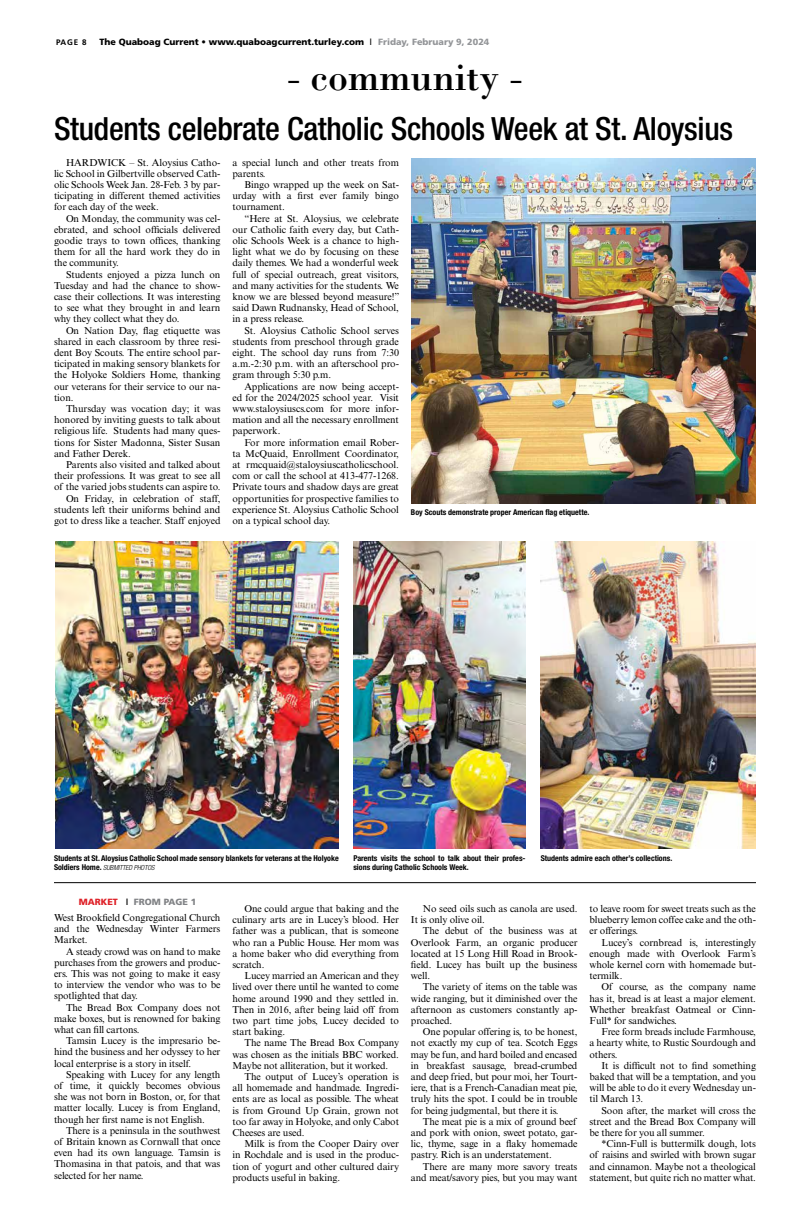
<style>
.page{position:relative;width:810px;height:1224px;background:#fff}
.page>*{position:absolute;margin:0;border:0;box-sizing:border-box;transform-origin:0 0}
.t1{font:40px "Bodoni Std";color:#000}
.t2{font:500 condensed 32px "Helvetica Neue LT Std";letter-spacing:-.01em;color:#000}
.t3{font:10px/11.2px "Times New Roman MT Std";letter-spacing:-.01em;color:#000;text-align:justify}
.t4{font:900 9px "Frutiger LT Std";color:#000}
.t5{font:900 9px "Frutiger LT Std";color:#808285}
.t6{font:700 condensed 8px/9px "Helvetica Neue LT Std";color:#000}
.t7{font:700 8px "Frutiger LT Std";color:#000}
.t8{font:italic 300 condensed 7px "Helvetica Neue LT Std";letter-spacing:-.01em;color:#000}
.s1{font-family:"Helvetica";font-weight:400}
.s2{color:#939598}
.s3{font-weight:700;font-style:normal;font-size:8px}
.s4{color:#de2027}
.s5{font-family:"Helvetica Neue LT Std";font-weight:500;font-stretch:condensed;color:#000}
</style>
<div class="page">
<img style="left:55px;top:542px;width:284px;height:307px">
<img style="left:353px;top:542px;width:173px;height:307px">
<img style="left:541px;top:542px;width:215px;height:307px">
<img style="left:412px;top:158px;width:344px;height:346px">
<hr style="left:54px;top:882px;width:702px;height:1px;background:#000">
<p class="t7" style="left:56px;top:37px;width:32px">PAGE 8</p>
<p class="t4" style="left:99px;top:36px;width:391px">The Quaboag Current • www.quaboagcurrent.turley.com <span class="s1">I</span> <span class="s2">Friday, February 9, 2024</span></p>
<h1 class="t1" style="left:287px;top:52px;width:237px">- community -</h1>
<h2 class="t2" style="left:54px;top:109px;width:681px">Students celebrate Catholic Schools Week at St. Aloysius</h2>
<p class="t3" style="left:54px;top:157px;width:168px;text-indent:12px">HARDWICK – St. Aloysius Catho&shy;lic School in Gilbertville observed Cath&shy;olic Schools Week Jan. 28-Feb. 3 by par&shy;ticipating in different themed activities for each day of the week.</p>
<p class="t3" style="left:54px;top:213px;width:168px;text-indent:12px">On Monday, the community was cel&shy;ebrated, and school officials delivered goodie trays to town offices, thanking them for all the hard work they do in the community.</p>
<p class="t3" style="left:54px;top:269px;width:168px;text-indent:12px">Students enjoyed a pizza lunch on Tuesday and had the chance to show&shy;case their collections. It was interesting to see what they brought in and learn why they collect what they do.</p>
<p class="t3" style="left:54px;top:325px;width:168px;text-indent:12px">On Nation Day, flag etiquette was shared in each classroom by three resi&shy;dent Boy Scouts. The entire school par&shy;ticipated in making sensory blankets for the Holyoke Soldiers Home, thanking our veterans for their service to our na&shy;tion.</p>
<p class="t3" style="left:54px;top:403px;width:168px;text-indent:12px">Thursday was vocation day; it was honored by inviting guests to talk about religious life. Students had many ques&shy;tions for Sister Madonna, Sister Susan and Father Derek.</p>
<p class="t3" style="left:54px;top:459px;width:168px;text-align:right">Parents also visited and talked about their professions. It was great to see all of the varied jobs students can aspire to.<br>On Friday, in celebration of staff, students left their uniforms behind and got to dress like a teacher. Staff enjoyed</p>
<p class="t3" style="left:233px;top:157px;width:168px">a special lunch and other treats from parents.</p>
<p class="t3" style="left:233px;top:179px;width:168px;text-indent:12px">Bingo wrapped up the week on Sat&shy;urday with a first ever family bingo tournament.</p>
<p class="t3" style="left:233px;top:213px;width:169px;text-indent:12px">“Here at St. Aloysius, we celebrate our Catholic faith every day, but Cath&shy;olic Schools Week is a chance to high&shy;light what we do by focusing on these daily themes. We had a wonderful week full of special outreach, great visitors, and many activities for the students. We know we are blessed beyond measure!” said Dawn Rudnansky, Head of School, in a press release.</p>
<p class="t3" style="left:233px;top:325px;width:168px;text-indent:12px">St. Aloysius Catholic School serves students from preschool through grade eight. The school day runs from 7:30 a.m.-2:30 p.m. with an afterschool pro&shy;gram through 5:30 p.m.</p>
<p class="t3" style="left:233px;top:381px;width:168px;text-indent:12px">Applications are now being accept&shy;ed for the 2024/2025 school year. Visit www.staloysiuscs.com for more infor&shy;mation and all the necessary enrollment paperwork.</p>
<p class="t3" style="left:233px;top:437px;width:168px;text-indent:12px">For more information email Rober&shy;ta McQuaid, Enrollment Coordinator, at rmcquaid@staloysiuscatholicschool. com or call the school at 413-477-1268.<br>Private tours and shadow days are great opportunities for prospective families to experience St. Aloysius Catholic School on a typical school day.</p>
<p class="t6" style="left:411px;top:508px;width:180px">Boy Scouts demonstrate proper American flag etiquette.</p>
<p class="t6" style="left:54px;top:853px;width:286px">Students at St. Aloysius Catholic School made sensory blankets for veterans at the Holyoke</p>
<p class="t8" style="left:54px;top:863px;width:102px"><span class="s3">Soldiers Home.</span> SUBMITTED PHOTOS</p>
<p class="t6" style="left:353px;top:853px;width:174px">Parents visits the school to talk about their profes&shy;sions during Catholic Schools Week.</p>
<p class="t6" style="left:541px;top:853px;width:133px">Students admire each other’s collections.</p>
<p class="t5" style="left:79px;top:896px;width:119px"><span class="s4">MARKET</span> <span class="s5">I</span> FROM PAGE 1</p>
<p class="t3" style="left:54px;top:912px;width:168px">West Brookfield Congregational Church and the Wednesday Winter Farmers Market.</p>
<p class="t3" style="left:54px;top:946px;width:168px;text-indent:12px">A steady crowd was on hand to make purchases from the growers and produc&shy;ers. This was not going to make it easy to interview the vendor who was to be spotlighted that day.</p>
<p class="t3" style="left:54px;top:1002px;width:168px;text-indent:12px">The Bread Box Company does not make boxes, but is renowned for baking what can fill cartons.</p>
<p class="t3" style="left:54px;top:1035px;width:168px;text-indent:12px">Tamsin Lucey is the impresario be&shy;hind the business and her odyssey to her local enterprise is a story in itself.</p>
<p class="t3" style="left:54px;top:1069px;width:168px;text-indent:12px">Speaking with Lucey for any length of time, it quickly becomes obvious she was not born in Boston, or, for that matter locally. Lucey is from England, though her first name is not English.</p>
<p class="t3" style="left:54px;top:1125px;width:168px;text-indent:12px">There is a peninsula in the southwest of Britain known as Cornwall that once even had its own language. Tamsin is Thomasina in that patois, and that was selected for her name.</p>
<p class="t3" style="left:232px;top:903px;width:168px;text-indent:12px">One could argue that baking and the culinary arts are in Lucey’s blood. Her father was a publican, that is someone who ran a Public House. Her mom was a home baker who did everything from scratch.</p>
<p class="t3" style="left:232px;top:970px;width:168px;text-indent:12px">Lucey married an American and they lived over there until he wanted to come home around 1990 and they settled in.<br>Then in 2016, after being laid off from two part time jobs, Lucey decided to start baking.</p>
<p class="t3" style="left:232px;top:1037px;width:168px;text-indent:12px">The name The Bread Box Company was chosen as the initials BBC worked.<br>Maybe not alliteration, but it worked.</p>
<p class="t3" style="left:232px;top:1071px;width:168px;text-indent:12px">The output of Lucey’s operation is all homemade and handmade. Ingredi&shy;ents are as local as possible. The wheat is from Ground Up Grain, grown not too far away in Holyoke, and only Cabot Cheeses are used.</p>
<p class="t3" style="left:232px;top:1138px;width:168px;text-indent:12px">Milk is from the Cooper Dairy over in Rochdale and is used in the produc&shy;tion of yogurt and other cultured dairy products useful in baking.</p>
<p class="t3" style="left:411px;top:903px;width:168px;text-indent:12px">No seed oils such as canola are used.<br>It is only olive oil.</p>
<p class="t3" style="left:411px;top:925px;width:168px;text-indent:12px">The debut of the business was at Overlook Farm, an organic producer located at 15 Long Hill Road in Brook&shy;field. Lucey has built up the business well.</p>
<p class="t3" style="left:411px;top:981px;width:168px;text-indent:12px">The variety of items on the table was wide ranging, but it diminished over the afternoon as customers constantly ap&shy;proached.</p>
<p class="t3" style="left:411px;top:1026px;width:168px;text-indent:12px">One popular offering is, to be honest, not exactly my cup of tea. Scotch Eggs may be fun, and hard boiled and encased in breakfast sausage, bread-crumbed and deep fried, but pour moi, her Tourt&shy;iere, that is a French-Canadian meat pie, truly hits the spot. I could be in trouble for being judgmental, but there it is.</p>
<p class="t3" style="left:411px;top:1116px;width:168px;text-indent:12px">The meat pie is a mix of ground beef and pork with onion, sweet potato, gar&shy;lic, thyme, sage in a flaky homemade pastry. Rich is an understatement.</p>
<p class="t3" style="left:411px;top:1161px;width:168px;text-align:right">There are many more savory treats and meat/savory pies, but you may want</p>
<p class="t3" style="left:589px;top:903px;width:168px">to leave room for sweet treats such as the blueberry lemon coffee cake and the oth&shy;er offerings.</p>
<p class="t3" style="left:589px;top:937px;width:168px;text-indent:12px">Lucey’s cornbread is, interestingly enough made with Overlook Farm’s whole kernel corn with homemade but&shy;termilk.</p>
<p class="t3" style="left:589px;top:981px;width:168px;text-indent:12px">Of course, as the company name has it, bread is at least a major element.<br>Whether breakfast Oatmeal or Cinn-Full* for sandwiches.</p>
<p class="t3" style="left:589px;top:1026px;width:168px;text-indent:12px">Free form breads include Farmhouse, a hearty white, to Rustic Sourdough and others.</p>
<p class="t3" style="left:589px;top:1060px;width:168px;text-indent:12px">It is difficult not to find something baked that will be a temptation, and you will be able to do it every Wednesday un&shy;til March 13.</p>
<p class="t3" style="left:589px;top:1105px;width:168px;text-indent:12px">Soon after, the market will cross the street and the Bread Box Company will be there for you all summer.</p>
<p class="t3" style="left:589px;top:1138px;width:168px;text-indent:12px">*Cinn-Full is buttermilk dough, lots of raisins and swirled with brown sugar and cinnamon. Maybe not a theological statement, but quite rich no matter what.</p>
</div>
